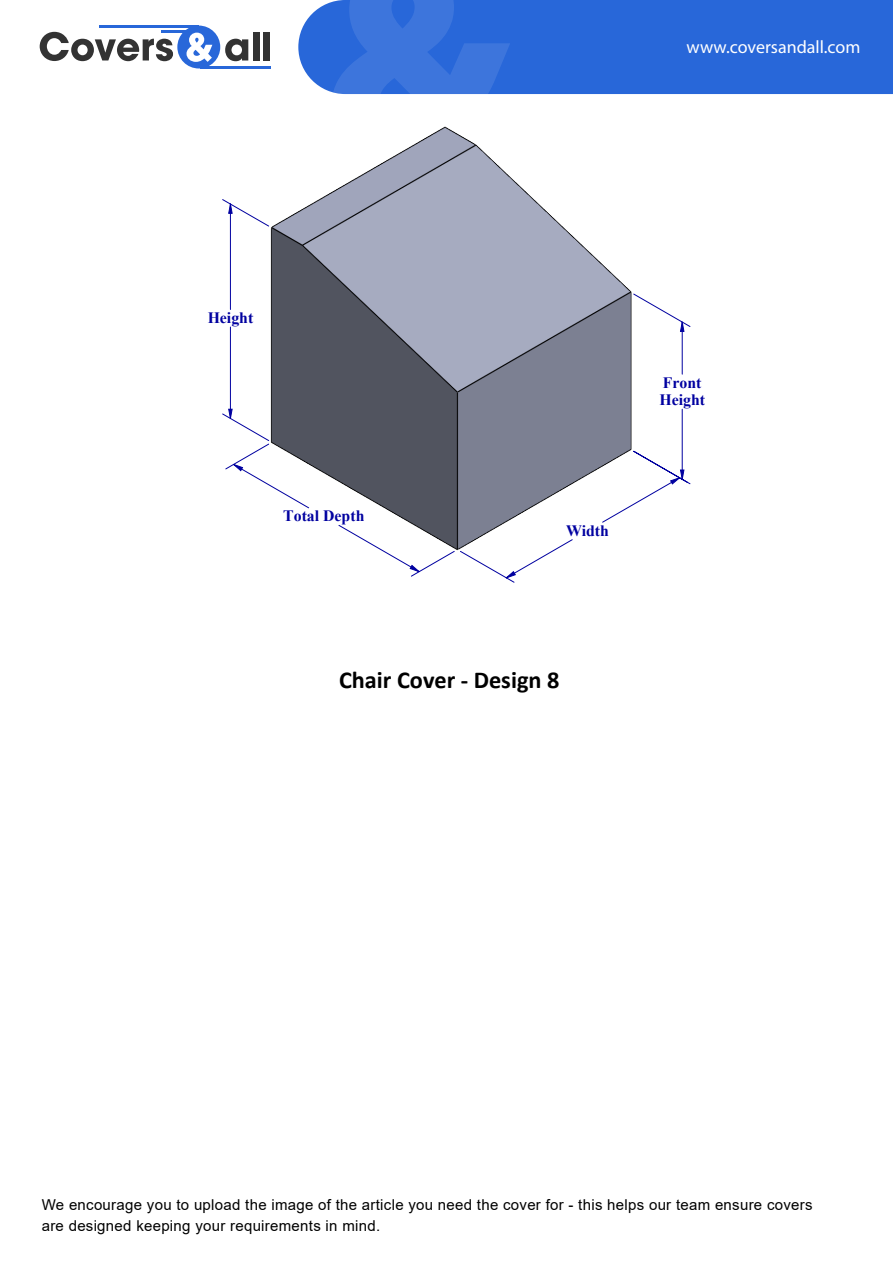
<style>
.page{position:relative;width:893px;height:1274px;background:#fff}
.page>*{position:absolute;margin:0;border:0;box-sizing:border-box;transform-origin:0 0}
.t1{font:700 24.3px "Calibri";color:#000}
.t2{font:18px "Myriad Pro";color:#fff}
.t3{font:700 15.75px/17.5px "Times New Roman";color:#0000a0}
.t4{font:15px/21px "Arial";letter-spacing:.02em;color:#000}
</style>
<div class="page">
<div style="left:298px;top:0;width:595px;height:94px;background:#2867d9"></div>
<svg style="left:332px;top:0;width:178px;height:94px;background:#356fda"></svg>
<svg style="left:40px;top:32px;width:133px;height:29px"></svg>
<svg style="left:225px;top:39px;width:23px;height:22px"></svg>
<div style="left:253px;top:32px;width:6px;height:28px;background:#333"></div>
<div style="left:264px;top:32px;width:6px;height:28px;background:#333"></div>
<hr style="left:99px;top:26px;width:100px;height:2px;background:#2867d9">
<hr style="left:161px;top:31px;width:38px;height:2px;background:#2867d9">
<hr style="left:200px;top:66px;width:71px;height:2px;background:#2867d9">
<div style="left:177px;top:26px;width:43px;height:42px;background:#2867d9;border-radius:50%"></div>
<svg style="left:187px;top:33px;width:25px;height:29px"></svg>
<img style="left:320px;top:126px;width:214px;height:73px">
<svg style="left:222px;top:199px;width:469px;height:384px"></svg>
<svg style="left:229px;top:204px;width:455px;height:373px"></svg>
<p class="t2" style="left:687px;top:36px;width:175px">www.coversandall.com</p>
<p class="t3" style="left:208px;top:308px;width:47px">Height</p>
<p class="t3" style="left:283px;top:507px;width:83px">Total Depth</p>
<p class="t3" style="left:566px;top:521px;width:45px">Width</p>
<p class="t3" style="left:659px;top:373px;width:47px">Front<br>Height</p>
<h1 class="t1" style="left:339px;top:662px;width:222px">Chair Cover - Design 8</h1>
<p class="t4" style="left:42px;top:1193px;width:772px">We encourage you to upload the image of the article you need the cover for - this helps our team ensure covers are designed keeping your requirements in mind.</p>
</div>
